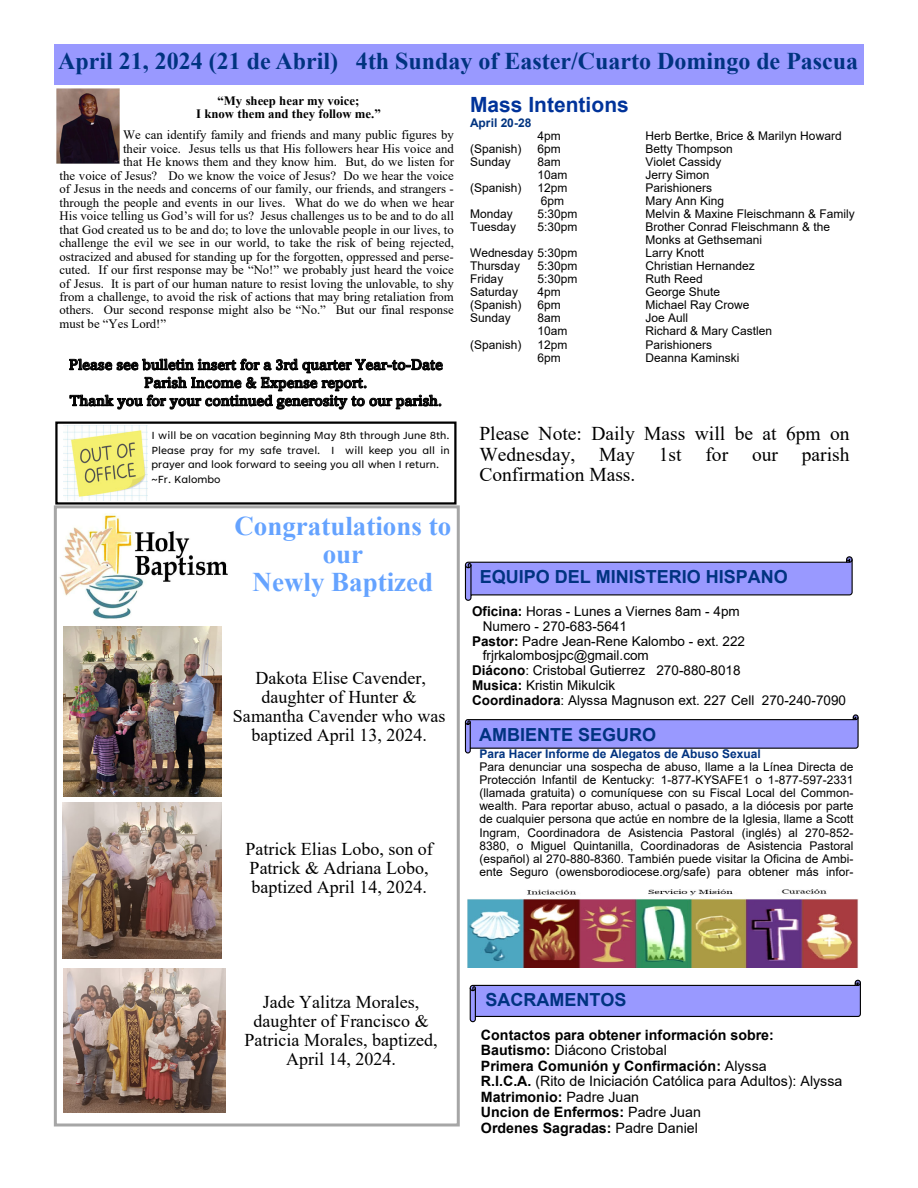
<style>
.page{position:relative;width:918px;height:1188px;background:#fff}
.page>*{position:absolute;margin:0;border:0;box-sizing:border-box;transform-origin:0 0}
.t1{font:700 27px/28.2px "Times New Roman";color:#65a3ff;text-align:center}
.t2{font:700 24px "Times New Roman";color:#003380}
.t3{font:700 21px "Arial";color:#00339a}
.t4{font:19.5px/20.7px "Times New Roman";color:#000;text-align:justify}
.t5{font:18px/19px "Times New Roman";color:#000;text-align:center}
.t6{font:700 18px "Arial";color:#003380}
.t7{font:500 15px/18px "Amasis MT Pro";color:#000;text-align:center}
.t8{font:700 14.25px/15.5px "Arial";color:#000}
.t9{font:13.5px "Arial";color:#000}
.t10{font:12.75px "Times New Roman";color:#000}
.t11{font:700 12.75px/13.4px "Times New Roman";color:#000;text-align:center}
.t12{font:12px/13px "Arial";color:#000}
.t13{font:12px/14.4px "Tenorite";color:#000}
.t14{font:700 12px "Arial";color:#003380}
.s1{font-weight:700}
.s2{font-weight:700;color:#003380}
.s3{font-weight:400}
</style>
<div class="page">
<div style="left:54px;top:45px;width:810px;height:40px;background:#99f"></div>
<img style="left:56px;top:89px;width:63px;height:74px">
<svg style="left:464px;top:714px;width:395px;height:40px"></svg>
<svg style="left:464px;top:556px;width:389px;height:45px"></svg>
<img style="left:468px;top:889px;width:390px;height:79px">
<svg style="left:469px;top:979px;width:392px;height:44px"></svg>
<div style="left:54px;top:505px;width:406px;height:621px;border:3px solid #a6a6a6"></div>
<img style="left:59px;top:514px;width:169px;height:105px">
<div style="left:55px;top:422px;width:402px;height:83px;border:2px solid #000"></div>
<img style="left:64px;top:626px;width:158px;height:170px">
<img style="left:62px;top:803px;width:160px;height:155px">
<img style="left:63px;top:426px;width:84px;height:74px">
<img style="left:64px;top:968px;width:162px;height:145px">
<p class="t2" style="left:58px;top:43px;width:801px">April 21, 2024 (21 de Abril) 4th Sunday of Easter/Cuarto Domingo de Pascua</p>
<p class="t3" style="left:470px;top:89px;width:160px">Mass Intentions</p>
<p class="t14" style="left:470px;top:114px;width:63px">April 20-28</p>
<p class="t12" style="left:538px;top:129px;width:25px">4pm</p>
<p class="t12" style="left:646px;top:129px;width:198px">Herb Bertke, Brice &amp; Marilyn Howard</p>
<p class="t12" style="left:470px;top:142px;width:53px">(Spanish)</p>
<p class="t12" style="left:538px;top:142px;width:25px">6pm</p>
<p class="t12" style="left:646px;top:142px;width:89px">Betty Thompson</p>
<p class="t12" style="left:470px;top:155px;width:42px">Sunday</p>
<p class="t12" style="left:538px;top:155px;width:25px">8am</p>
<p class="t12" style="left:646px;top:155px;width:77px">Violet Cassidy</p>
<p class="t12" style="left:538px;top:168px;width:31px">10am</p>
<p class="t12" style="left:646px;top:168px;width:65px">Jerry Simon</p>
<p class="t12" style="left:470px;top:181px;width:53px">(Spanish)</p>
<p class="t12" style="left:538px;top:181px;width:31px">12pm</p>
<p class="t12" style="left:646px;top:181px;width:68px">Parishioners</p>
<p class="t12" style="left:541px;top:194px;width:25px">6pm</p>
<p class="t12" style="left:646px;top:194px;width:80px">Mary Ann King</p>
<p class="t12" style="left:470px;top:207px;width:44px">Monday</p>
<p class="t12" style="left:538px;top:207px;width:41px">5:30pm</p>
<p class="t12" style="left:646px;top:207px;width:211px">Melvin &amp; Maxine Fleischmann &amp; Family</p>
<p class="t12" style="left:470px;top:220px;width:47px">Tuesday</p>
<p class="t12" style="left:538px;top:220px;width:41px">5:30pm</p>
<p class="t12" style="left:646px;top:220px;width:186px">Brother Conrad Fleischmann &amp; the<br>Monks at Gethsemani</p>
<p class="t12" style="left:470px;top:246px;width:109px">Wednesday 5:30pm</p>
<p class="t12" style="left:646px;top:246px;width:60px">Larry Knott</p>
<p class="t12" style="left:470px;top:259px;width:51px">Thursday</p>
<p class="t12" style="left:538px;top:259px;width:41px">5:30pm</p>
<p class="t12" style="left:646px;top:259px;width:111px">Christian Hernandez</p>
<p class="t12" style="left:470px;top:272px;width:35px">Friday</p>
<p class="t12" style="left:538px;top:272px;width:41px">5:30pm</p>
<p class="t12" style="left:646px;top:272px;width:59px">Ruth Reed</p>
<p class="t12" style="left:470px;top:286px;width:49px">Saturday</p>
<p class="t12" style="left:538px;top:286px;width:25px">4pm</p>
<p class="t12" style="left:646px;top:286px;width:76px">George Shute</p>
<p class="t12" style="left:470px;top:299px;width:53px">(Spanish)</p>
<p class="t12" style="left:538px;top:299px;width:25px">6pm</p>
<p class="t12" style="left:646px;top:299px;width:105px">Michael Ray Crowe</p>
<p class="t12" style="left:470px;top:312px;width:42px">Sunday</p>
<p class="t12" style="left:538px;top:312px;width:25px">8am</p>
<p class="t12" style="left:646px;top:312px;width:44px">Joe Aull</p>
<p class="t12" style="left:538px;top:325px;width:31px">10am</p>
<p class="t12" style="left:646px;top:325px;width:128px">Richard &amp; Mary Castlen</p>
<p class="t12" style="left:470px;top:338px;width:53px">(Spanish)</p>
<p class="t12" style="left:538px;top:338px;width:31px">12pm</p>
<p class="t12" style="left:646px;top:338px;width:68px">Parishioners</p>
<p class="t12" style="left:538px;top:351px;width:25px">6pm</p>
<p class="t12" style="left:646px;top:351px;width:95px">Deanna Kaminski</p>
<p class="t11" style="left:196px;top:93px;width:186px">“My sheep hear my voice;<br>I know them and they follow me.”</p>
<p class="t10" style="left:123px;top:126px;width:332px">We can identify family and friends and many public figures by</p>
<p class="t10" style="left:123px;top:139px;width:332px">their voice. Jesus tells us that His followers hear His voice and</p>
<p class="t10" style="left:123px;top:153px;width:332px">that He knows them and they know him. But, do we listen for</p>
<p class="t10" style="left:60px;top:166px;width:396px">the voice of Jesus? Do we know the voice of Jesus? Do we hear the voice</p>
<p class="t10" style="left:60px;top:180px;width:396px">of Jesus in the needs and concerns of our family, our friends, and strangers -</p>
<p class="t10" style="left:60px;top:193px;width:396px">through the people and events in our lives. What do we do when we hear</p>
<p class="t10" style="left:60px;top:207px;width:396px">His voice telling us God’s will for us? Jesus challenges us to be and to do all</p>
<p class="t10" style="left:60px;top:220px;width:396px">that God created us to be and do; to love the unlovable people in our lives, to</p>
<p class="t10" style="left:60px;top:234px;width:396px">challenge the evil we see in our world, to take the risk of being rejected,</p>
<p class="t10" style="left:60px;top:247px;width:396px">ostracized and abused for standing up for the forgotten, oppressed and perse-</p>
<p class="t10" style="left:60px;top:261px;width:396px">cuted. If our first response may be “No!” we probably just heard the voice</p>
<p class="t10" style="left:60px;top:274px;width:396px">of Jesus. It is part of our human nature to resist loving the unlovable, to shy</p>
<p class="t10" style="left:60px;top:288px;width:396px">from a challenge, to avoid the risk of actions that may bring retaliation from</p>
<p class="t10" style="left:60px;top:301px;width:396px">others. Our second response might also be “No.” But our final response</p>
<p class="t10" style="left:60px;top:315px;width:108px">must be “Yes Lord!”</p>
<p class="t7" style="left:69px;top:356px;width:376px">Please see bulletin insert for a 3rd quarter Year-to-Date<br>Parish Income &amp; Expense report.<br>Thank you for your continued generosity to our parish.</p>
<p class="t13" style="left:152px;top:429px;width:300px">I will be on vacation beginning May 8th through June 8th.<br>Please pray for my safe travel. I will keep you all in prayer and look forward to seeing you all when I return. ~Fr. Kalombo</p>
<p class="t4" style="left:479px;top:423px;width:372px">Please Note: Daily Mass will be at 6pm on Wednesday, May 1st for our parish Confirmation Mass.</p>
<p class="t1" style="left:234px;top:511px;width:218px">Congratulations to our<br>Newly Baptized</p>
<p class="t5" style="left:233px;top:668px;width:214px">Dakota Elise Cavender, daughter of Hunter &amp;<br>Samantha Cavender who was baptized April 13, 2024.</p>
<p class="t5" style="left:245px;top:839px;width:189px;text-align:left">Patrick Elias Lobo, son of<br>Patrick &amp; Adriana Lobo, baptized April 14, 2024.</p>
<p class="t6" style="left:480px;top:564px;width:310px">EQUIPO DEL MINISTERIO HISPANO</p>
<p class="t9" style="left:472px;top:602px;width:269px"><span class="s1">Oficina:</span> Horas - Lunes a Viernes 8am - 4pm</p>
<p class="t9" style="left:483px;top:617px;width:146px">Numero - 270-683-5641</p>
<p class="t9" style="left:472px;top:632px;width:275px"><span class="s1">Pastor:</span> Padre Jean-Rene Kalombo - ext. 222</p>
<p class="t9" style="left:483px;top:646px;width:167px">frjrkalombosjpc@gmail.com</p>
<p class="t9" style="left:472px;top:661px;width:270px"><span class="s1">Diácono</span>: Cristobal Gutierrez 270-880-8018</p>
<p class="t9" style="left:472px;top:676px;width:145px"><span class="s1">Musica:</span> Kristin Mikulcik</p>
<p class="t9" style="left:472px;top:690px;width:375px"><span class="s1">Coordinadora</span>: Alyssa Magnuson ext. 227 Cell 270-240-7090</p>
<p class="t6" style="left:479px;top:722px;width:179px">AMBIENTE SEGURO</p>
<p class="t12" style="left:479px;top:747px;width:376px"><span class="s2">Para Hacer Informe de Alegatos de Abuso Sexual<br></span>Para denunciar una sospecha de abuso, llame a la Línea Directa de Protección Infantil de Kentucky: 1-877-KYSAFE1 o 1-877-597-2331 (llamada gratuita) o comuníquese con su Fiscal Local del Common&shy;wealth. Para reportar abuso, actual o pasado, a la diócesis por parte de cualquier persona que actúe en nombre de la Iglesia, llame a Scott Ingram, Coordinadora de Asistencia Pastoral (inglés) al 270-852- 8380, o Miguel Quintanilla, Coordinadoras de Asistencia Pastoral (español) al 270-880-8360. También puede visitar la Oficina de Ambi&shy;ente Seguro (owensborodiocese.org/safe) para obtener más infor-</p>
<p class="t5" style="left:245px;top:992px;width:194px">Jade Yalitza Morales, daughter of Francisco &amp;<br>Patricia Morales, baptized,<br>April 14, 2024.</p>
<p class="t6" style="left:486px;top:987px;width:142px">SACRAMENTOS</p>
<p class="t8" style="left:481px;top:1027px;width:363px">Contactos para obtener información sobre:<br>Bautismo: <span class="s3">Diácono Cristobal<br></span>Primera Comunión y Confirmación: <span class="s3">Alyssa<br></span>R.I.C.A. <span class="s3">(Rito de Iniciación Católica para Adultos): Alyssa </span>Matrimonio: <span class="s3">Padre Juan<br></span>Uncion de Enfermos: <span class="s3">Padre Juan<br></span>Ordenes Sagradas: <span class="s3">Padre Daniel</span></p>
</div>
